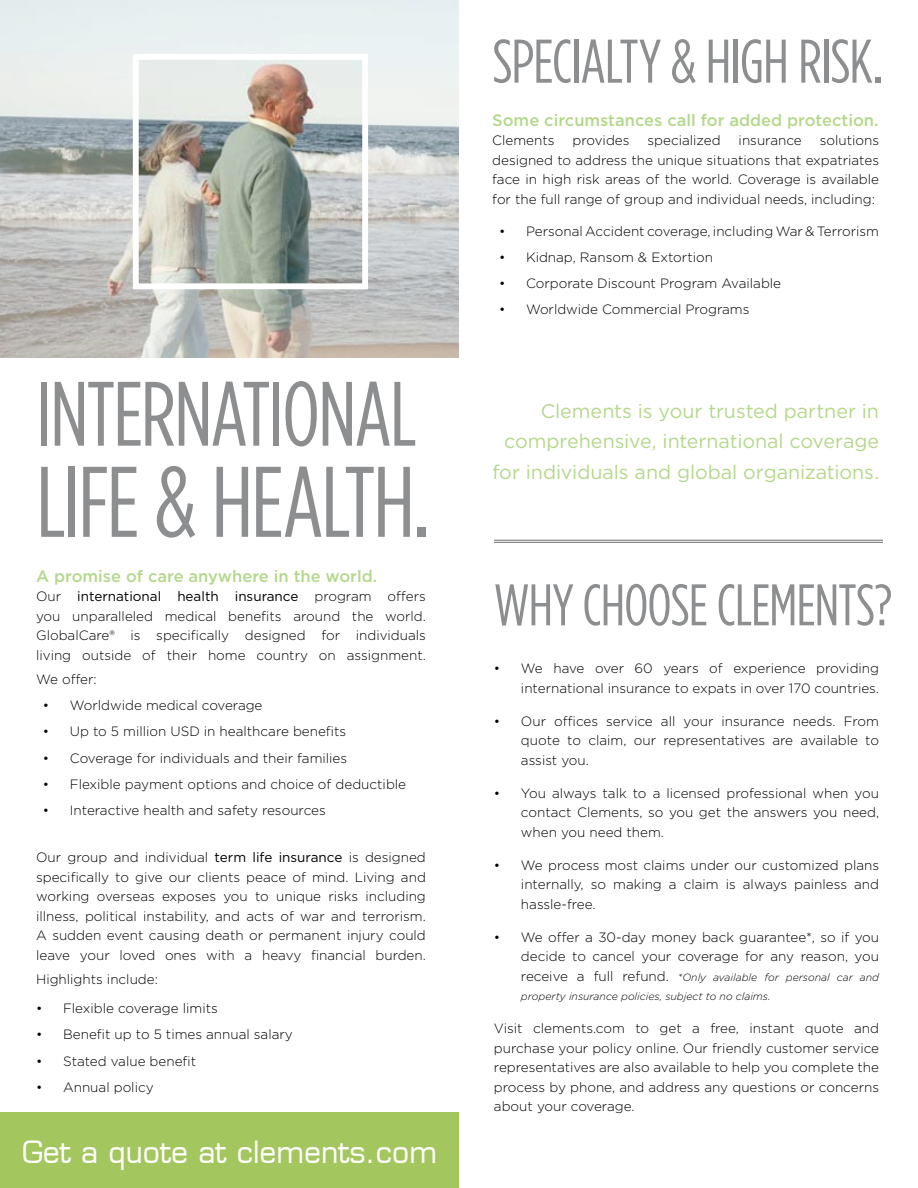
<style>
.page{position:relative;width:918px;height:1188px;background:#fff}
.page>*{position:absolute;margin:0;border:0;box-sizing:border-box;transform-origin:0 0}
.t1{font:100.05px "Gotham Condensed";letter-spacing:-.02em;color:#8c8e90}
.t2{font:91.2px "Gotham Condensed";letter-spacing:-.02em;color:#8c8e90}
.t3{font:61.5px "Gotham Condensed";letter-spacing:-.02em;color:#8c8e90}
.t4{font:58.5px "Gotham Condensed";letter-spacing:-.015em;color:#8c8e90}
.t5{font:30px "Eurostile";color:#fff}
.t6{font:19.65px/30.6px "Gotham";letter-spacing:-.005em;color:#b4d88b;text-align:right}
.t7{font:500 16.5px "Gotham";color:#b4d88b}
.t8{font:300 13.5px/19.5px "Gotham";color:#000;text-align:justify}
.t9{font:italic 300 10.5px/19.5px "Gotham";color:#000}
.s1{font-weight:400}
.s2{font-style:normal;font-size:13.5px}
</style>
<div class="page">
<img style="left:0;top:0;width:459px;height:357px">
<hr style="left:494px;top:540px;width:389px;height:1px;background:#6d6e71">
<hr style="left:494px;top:542px;width:389px;height:1px;background:#6d6e71">
<img style="left:140px;top:61px;width:221px;height:221px">
<div style="left:133px;top:54px;width:235px;height:235px;border:6px solid #fff"></div>
<div style="left:0;top:1112px;width:459px;height:76px;background:#a4c65e"></div>
<h2 class="t2" style="left:36px;top:362px;width:381px">INTERNATIONAL</h2>
<h1 class="t1" style="left:36px;top:445px;width:395px">LIFE &amp; HEALTH.</h1>
<p class="t7" style="left:36px;top:565px;width:343px">A promise of care anywhere in the world.</p>
<p class="t8" style="left:36px;top:587px;width:391px">Our <span class="s1">international health insurance</span> program offers you unparalleled medical benefits around the world.<br>GlobalCare® is specifically designed for individuals living outside of their home country on assignment.</p>
<p class="t8" style="left:36px;top:669px;width:62px">We offer:</p>
<p class="t8" style="left:43px;top:695px;width:221px">• Worldwide medical coverage</p>
<p class="t8" style="left:43px;top:722px;width:305px">• Up to 5 million USD in healthcare benefits</p>
<p class="t8" style="left:43px;top:748px;width:306px">• Coverage for individuals and their families</p>
<p class="t8" style="left:43px;top:774px;width:365px">• Flexible payment options and choice of deductible</p>
<p class="t8" style="left:43px;top:800px;width:284px">• Interactive health and safety resources</p>
<p class="t8" style="left:36px;top:848px;width:391px">Our group and individual <span class="s1">term life insurance</span> is designed specifically to give our clients peace of mind. Living and working overseas exposes you to unique risks including illness, political instability, and acts of war and terrorism.<br>A sudden event causing death or permanent injury could leave your loved ones with a heavy financial burden.</p>
<p class="t8" style="left:36px;top:969px;width:123px">Highlights include:</p>
<p class="t8" style="left:36px;top:998px;width:183px">• Flexible coverage limits</p>
<p class="t8" style="left:36px;top:1025px;width:258px">• Benefit up to 5 times annual salary</p>
<p class="t8" style="left:36px;top:1051px;width:162px">• Stated value benefit</p>
<p class="t8" style="left:36px;top:1077px;width:119px">• Annual policy</p>
<h3 class="t5" style="left:22px;top:1134px;width:416px">Get a quote at clements.com</h3>
<h3 class="t3" style="left:492px;top:26px;width:392px">SPECIALTY &amp; HIGH RISK.</h3>
<p class="t7" style="left:492px;top:109px;width:388px">Some circumstances call for added protection.</p>
<p class="t8" style="left:492px;top:130px;width:64px">Clements</p>
<p class="t8" style="left:573px;top:130px;width:58px">provides</p>
<p class="t8" style="left:648px;top:130px;width:75px">specialized</p>
<p class="t8" style="left:739px;top:130px;width:65px">insurance</p>
<p class="t8" style="left:492px;top:130px;width:388px;text-indent:327px">solutions designed to address the unique situations that expatriates face in high risk areas of the world. Coverage is available for the full range of group and individual needs, including:</p>
<p class="t8" style="left:499px;top:221px;width:382px">• Personal Accident coverage, including War &amp; Terrorism</p>
<p class="t8" style="left:499px;top:247px;width:216px">• Kidnap, Ransom &amp; Extortion</p>
<p class="t8" style="left:499px;top:273px;width:284px">• Corporate Discount Program Available</p>
<p class="t8" style="left:499px;top:300px;width:252px">• Worldwide Commercial Programs</p>
<h3 class="t6" style="left:492px;top:395px;width:388px">Clements is your trusted partner in comprehensive, international coverage for individuals and global organizations.</h3>
<h3 class="t4" style="left:494px;top:571px;width:400px">WHY CHOOSE CLEMENTS?</h3>
<p class="t8" style="left:494px;top:659px;width:387px;text-align:right">• We have over 60 years of experience providing international insurance to expats in over 170 countries.</p>
<p class="t8" style="left:521px;top:711px;width:360px;text-indent:-27px">• Our offices service all your insurance needs. From quote to claim, our representatives are available to assist you.</p>
<p class="t8" style="left:521px;top:783px;width:360px;text-indent:-27px">• You always talk to a licensed professional when you contact Clements, so you get the answers you need, when you need them.</p>
<p class="t8" style="left:521px;top:855px;width:360px;text-indent:-27px">• We process most claims under our customized plans internally, so making a claim is always painless and hassle-free.</p>
<p class="t8" style="left:494px;top:927px;width:387px;text-align:right">• We offer a 30-day money back guarantee*, so if you decide to cancel your coverage for any reason, you</p>
<p class="t9" style="left:521px;top:967px;width:360px"><span class="s2">receive a full refund.</span> *Only available for personal car and property insurance policies, subject to no claims.</p>
<p class="t8" style="left:494px;top:1019px;width:387px">Visit clements.com to get a free, instant quote and purchase your policy online. Our friendly customer service representatives are also available to help you complete the process by phone, and address any questions or concerns about your coverage.</p>
</div>
